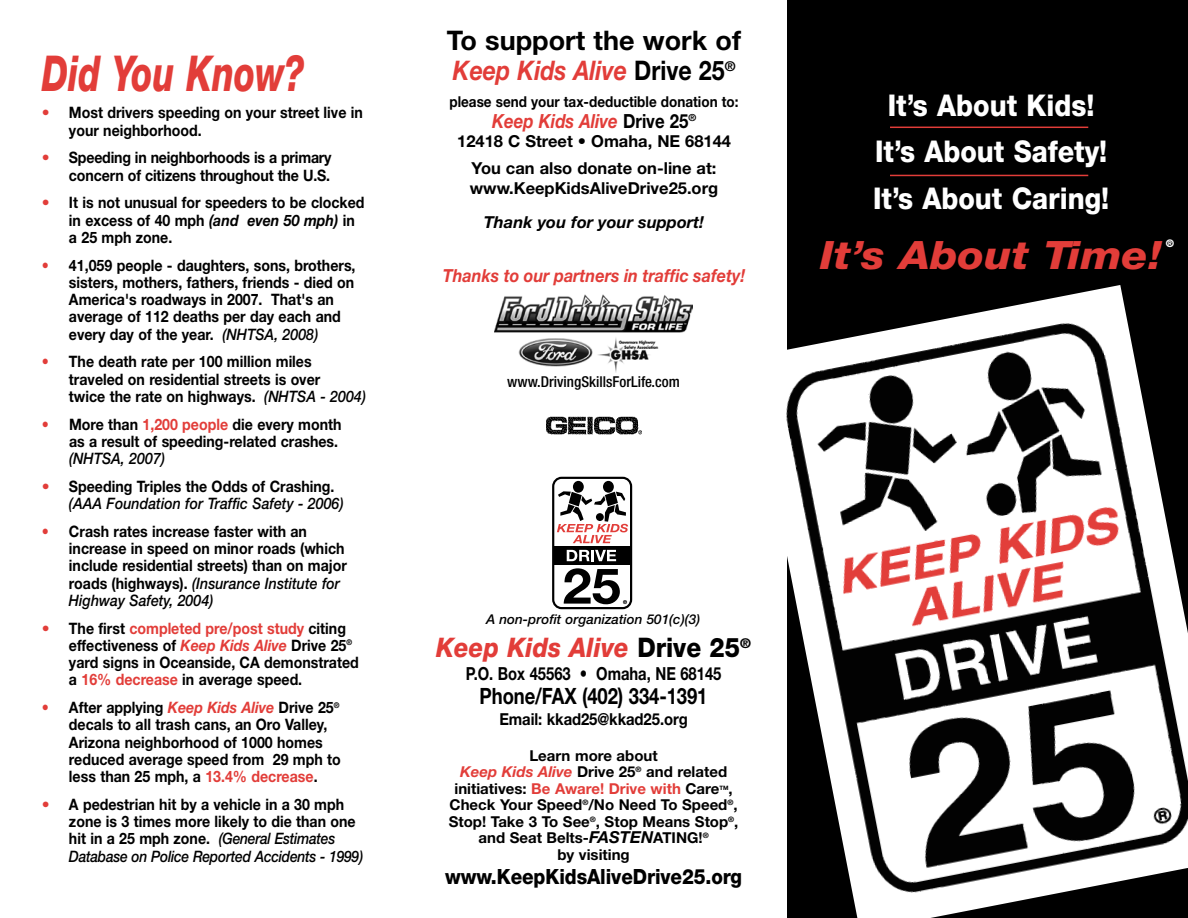
<style>
.page{position:relative;width:1188px;height:918px;background:#fff}
.page>*{position:absolute;margin:0;border:0;box-sizing:border-box;transform-origin:0 0}
.t1{font:italic 800 49.5px "Helvetica Neue";color:#e23d39;scale:.7 1}
.t2{font:italic 800 39.15px "Helvetica Neue";color:#e23d39;scale:1.11 1}
.t3{font:800 30px/46.5px "Helvetica Neue";color:#fff;text-align:center;scale:.9 1}
.t4{font:700 27px/30px "Helvetica Neue";color:#000}
.t5{font:italic 800 27px "Helvetica Neue";color:#e23d39;scale:.9 1}
.t6{font:700 22.5px "Helvetica Neue";letter-spacing:-.005em;color:#000;scale:.82 1}
.t7{font:800 21px "Helvetica Neue";letter-spacing:-.005em;color:#000;scale:.9 1}
.t8{font:italic 700 19.5px "Helvetica Neue";color:#e23d39;scale:.86 1}
.t9{font:italic 700 18px "Helvetica Neue";color:#e23d39;scale:.9 1}
.t10{font:700 18px "Helvetica Neue";color:#000;scale:.82 1}
.t11{font:700 16.5px/26.7px "Helvetica Neue";color:#000;text-align:center}
.t12{font:italic 700 16.5px "Helvetica Neue";color:#000}
.t13{font:700 16.5px "Helvetica Neue";color:#000;scale:.9 1}
.t14{font:700 15.75px/17.2px "Helvetica Neue";color:#000;scale:.9 1}
.t15{font:italic 500 15.75px/17.2px "Helvetica Neue";color:#000;scale:.9 1}
.t16{font:700 15px/16.5px "Helvetica Neue";color:#000;text-align:center}
.t17{font:700 15px "Helvetica Neue";color:#000;scale:.9 1}
.t18{font:500 condensed 15px "Helvetica Neue";color:#000}
.t19{font:italic 500 13.5px "Helvetica Neue";color:#000}
.t20{font:900 10.5px "Helvetica Neue";color:#fff}
.t21{font:700 6px "Helvetica Neue";color:#000}
.s1{font-weight:800;color:#e23d39}
.s2{font-style:italic}
.s3{color:#e23d39}
.s4{font-weight:500;font-style:italic}
.s5{font-weight:800;font-style:normal;color:#e23d39}
.s6{font-weight:700;font-style:normal}
.s7{font-weight:500;font-style:italic;color:#e23d39}
.s8{font-style:italic;color:#e23d39}
.s9{font-style:normal;color:#000}
.s10{font-style:italic;font-size:16.5px}
</style>
<div class="page">
<div style="left:550px;top:475px;width:84px;height:136px;border:5px solid #fff;border-radius:8px"></div>
<div style="left:552px;top:477px;width:80px;height:132px;border:2px solid #000;border-radius:8px"></div>
<div style="left:553px;top:547px;width:78px;height:18px;background:#000"></div>
<svg style="left:567px;top:550px;width:49px;height:11px"></svg>
<svg style="left:564px;top:568px;width:63px;height:36px"></svg>
<div style="left:573px;top:481px;width:11px;height:12px;background:#000;border-radius:50%"></div>
<div style="left:603px;top:481px;width:11px;height:12px;background:#000;border-radius:50%"></div>
<svg style="left:557px;top:491px;width:71px;height:52px"></svg>
<div style="left:788px;top:0;width:400px;height:918px;background:#000"></div>
<svg style="left:787px;top:285px;width:338px;height:633px"></svg>
<img style="left:786px;top:308px;width:402px;height:605px">
<hr style="left:890px;top:127px;width:198px;height:1px;background:#e23d39">
<hr style="left:890px;top:175px;width:198px;height:1px;background:#e23d39">
<img style="left:833px;top:501px;width:301px;height:140px">
<img style="left:494px;top:294px;width:199px;height:78px">
<img style="left:546px;top:416px;width:95px;height:19px">
<h1 class="t1" style="left:42px;top:44px;width:376px">Did You Know?</h1>
<p class="t14" style="left:69px;top:104px;width:328px;text-indent:-27px"><span class="s1">•</span> Most drivers speeding on your street live in your neighborhood.</p>
<p class="t14" style="left:42px;top:149px;width:323px;text-align:right"><span class="s1">•</span> Speeding in neighborhoods is a primary concern of citizens throughout the U.S.</p>
<p class="t14" style="left:69px;top:194px;width:330px;text-indent:-27px"><span class="s1">•</span> It is not unusual for speeders to be clocked in excess of 40 mph <span class="s2">(and even 50 mph)</span> in a 25 mph zone.</p>
<p class="t14" style="left:69px;top:256px;width:320px;text-indent:-27px"><span class="s3">•</span> 41,059 people - daughters, sons, brothers, sisters, mothers, fathers, friends - died on America's roadways in 2007. That's an average of 112 deaths per day each and every day of the year. <span class="s4">(NHTSA, 2008)</span></p>
<p class="t14" style="left:69px;top:353px;width:331px;text-indent:-27px"><span class="s3">•</span> The death rate per 100 million miles traveled on residential streets is over<br>twice the rate on highways. <span class="s4">(NHTSA - 2004)</span></p>
<p class="t14" style="left:42px;top:415px;width:334px;text-align:right"><span class="s3">•</span> More than <span class="s3">1,200 people</span> die every month as a result of speeding-related crashes.</p>
<p class="t15" style="left:69px;top:450px;width:108px">(NHTSA, 2007)</p>
<p class="t15" style="left:69px;top:478px;width:307px;text-indent:-27px"><span class="s5">•</span> <span class="s6">Speeding Triples the Odds of Crashing. </span>(AAA Foundation for Traffic Safety - 2006)</p>
<p class="t14" style="left:69px;top:522px;width:310px;text-indent:-27px"><span class="s7">•</span> Crash rates increase faster with an increase in speed on minor roads (which include residential streets) than on major roads (highways). <span class="s4">(Insurance Institute for Highway Safety, 2004)</span></p>
<p class="t14" style="left:69px;top:619px;width:324px;text-indent:-27px"><span class="s1">•</span> The first <span class="s3">completed pre/post study</span> citing effectiveness of <span class="s8">Keep Kids Alive</span> Drive 25<sup>® </sup>yard signs in Oceanside, CA demonstrated a <span class="s3">16% decrease</span> in average speed.</p>
<p class="t14" style="left:69px;top:699px;width:304px;text-indent:-27px"><span class="s3">•</span> After applying <span class="s8">Keep Kids Alive</span> Drive 25<sup>® </sup>decals to all trash cans, an Oro Valley, Arizona neighborhood of 1000 homes reduced average speed from 29 mph to less than 25 mph, a <span class="s3">13.4% decrease</span>.</p>
<p class="t14" style="left:69px;top:795px;width:328px;text-indent:-27px"><span class="s1">•</span> A pedestrian hit by a vehicle in a 30 mph zone is 3 times more likely to die than one hit in a 25 mph zone. <span class="s4">(General Estimates Database on Police Reported Accidents - 1999)</span></p>
<h3 class="t4" style="left:447px;top:25px;width:296px">To support the work of<br><span class="s8">Keep Kids Alive</span> Drive 25<sup>®</sup></h3>
<p class="t17" style="left:449px;top:92px;width:323px">please send your tax-deductible donation to:</p>
<p class="t8" style="left:492px;top:109px;width:239px">Keep Kids Alive <span class="s9">Drive 25</span><sup>®</sup></p>
<p class="t11" style="left:457px;top:128px;width:275px">12418 C Street • Omaha, NE 68144<br>You can also donate on-line at:</p>
<p class="t11" style="left:470px;top:174px;width:250px">www.KeepKidsAliveDrive25.org</p>
<p class="t12" style="left:484px;top:212px;width:222px">Thank you for your support!</p>
<p class="t9" style="left:443px;top:264px;width:338px">Thanks to our partners in traffic safety!</p>
<p class="t18" style="left:507px;top:373px;width:174px">www.DrivingSkillsForLife.com</p>
<h3 class="t3" style="left:873px;top:82px;width:264px">It’s About Kids!<br>It’s About Safety!<br>It’s About Caring!</h3>
<h2 class="t2" style="left:820px;top:232px;width:310px">It’s About Time!</h2>
<p class="t20" style="left:1166px;top:237px;width:10px">®</p>
<p class="t19" style="left:486px;top:612px;width:216px">A non-profit organization 501(c)(3)</p>
<h3 class="t5" style="left:436px;top:632px;width:351px">Keep Kids Alive <span class="s9">Drive 25</span><sup>®</sup></h3>
<p class="t10" style="left:466px;top:662px;width:313px">P.O. Box 45563 • Omaha, NE 68145</p>
<h3 class="t6" style="left:480px;top:682px;width:279px">Phone/FAX (402) 334-1391</h3>
<p class="t13" style="left:499px;top:709px;width:211px">Email: kkad25@kkad25.org</p>
<p class="t16" style="left:455px;top:747px;width:274px">Learn more about<br><span class="s8">Keep Kids Alive</span> Drive 25<sup>®</sup> and related initiatives: <span class="s3">Be Aware! Drive with</span> Care</p>
<p class="t21" style="left:719px;top:784px;width:11px">TM</p>
<p class="t16" style="left:728px;top:780px;width:6px">,</p>
<p class="t16" style="left:450px;top:797px;width:290px">Check Your Speed<sup>®</sup>/No Need To Speed<sup>®</sup>,</p>
<p class="t16" style="left:449px;top:813px;width:291px">Stop! Take 3 To See<sup>®</sup>, Stop Means Stop<sup>®</sup>,</p>
<p class="t16" style="left:479px;top:830px;width:232px">and Seat Belts-<span class="s10">FASTEN</span>ATING!<sup>®</sup></p>
<p class="t16" style="left:557px;top:846px;width:74px">by visiting</p>
<h3 class="t7" style="left:445px;top:864px;width:332px">www.KeepKidsAliveDrive25.org</h3>
</div>
